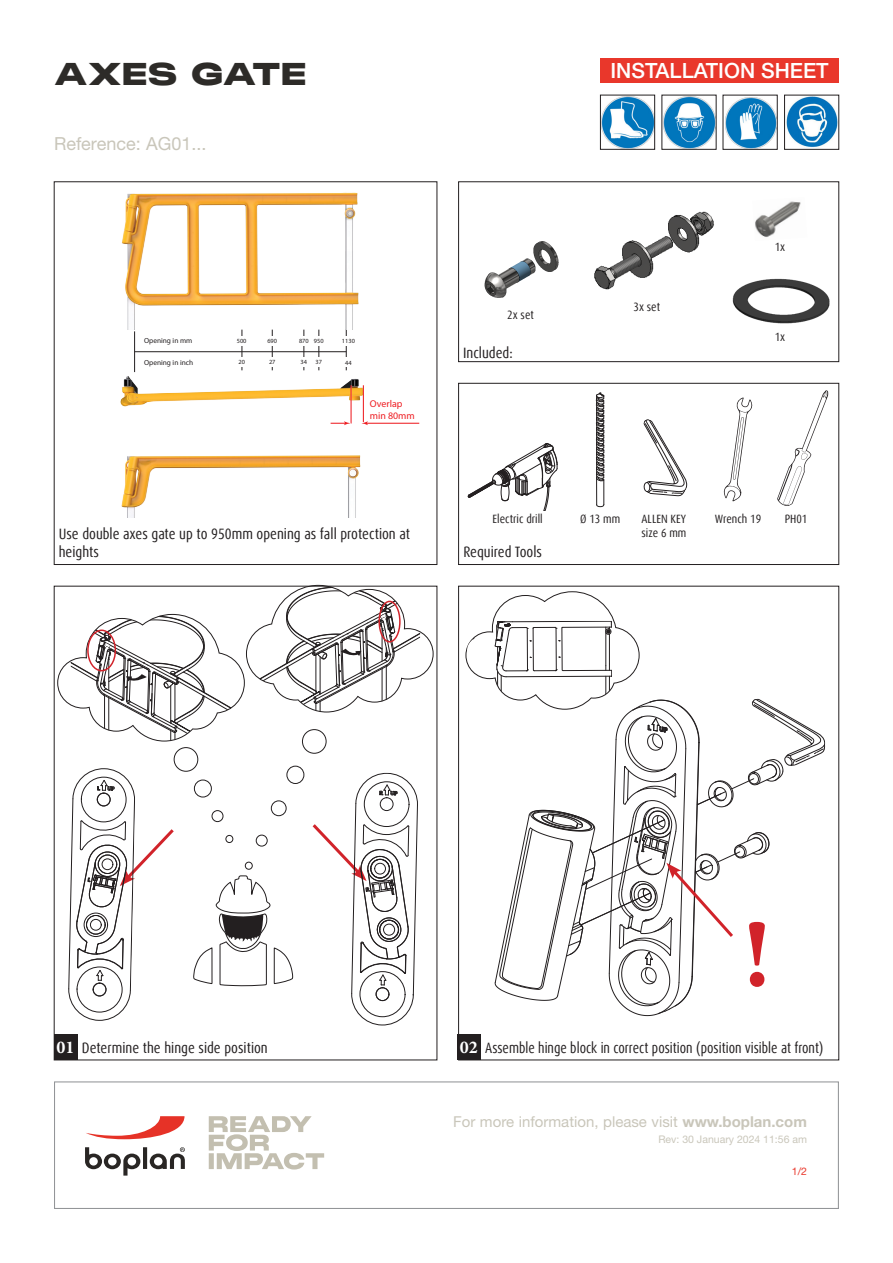
<style>
.page{position:relative;width:893px;height:1263px;background:#fff}
.page>*{position:absolute;margin:0;border:0;box-sizing:border-box;transform-origin:0 0}
.t1{font:700 96px "Minion Pro";color:#d1232a}
._01_titel{font:900 30.75px "PP Monument Extended";letter-spacing:-.025em;color:#2d2b28}
.t2{font:500 21px "Helvetica Neue LT Pro";color:#fff}
._02_baseline{font:18px "Helvetica Neue LT Pro";color:#c9c6ba}
.t3{font:700 18px "Minion Pro";color:#fff}
.t4{font:condensed 15px/18px "Dax Offc";color:#231f20}
.t5{font:condensed 15px "Dax Offc";color:#231f20;scale:.94 1}
.t6{font:15px "Helvetica Neue LT Pro";color:#c9c6ba}
.t7{font:condensed 12px "Dax Offc";color:#231f20}
.t8{font:10.5px "Helvetica Neue LT Pro";color:#c9c6ba}
.t9{font:10.5px "Helvetica Neue LT Pro";color:#e9372b}
.t10{font:9.9px/11.9px "Myriad Pro";color:#ee1e23}
.t11{font:7.35px "Myriad Pro";color:#231f20}
.t12{font:6.3px "Myriad Pro";color:#231f20}
.s1{font-weight:700}
</style>
<div class="page">
<div style="left:600px;top:58px;width:239px;height:24px;background:#e9372b"></div>
<img style="left:786px;top:97px;width:51px;height:50px">
<div style="left:784px;top:95px;width:55px;height:55px;border:1px solid #231f20"></div>
<img style="left:725px;top:97px;width:50px;height:51px">
<img style="left:664px;top:97px;width:50px;height:50px">
<img style="left:602px;top:97px;width:51px;height:50px">
<div style="left:600px;top:95px;width:55px;height:54px;border:1px solid #231f20"></div>
<div style="left:54px;top:1081px;width:785px;height:128px;border:1px solid #939598"></div>
<svg style="left:86px;top:1116px;width:98px;height:23px"></svg>
<svg style="left:85px;top:1147px;width:100px;height:28px"></svg>
<svg style="left:209px;top:1116px;width:115px;height:53px"></svg>
<div style="left:458px;top:182px;width:381px;height:180px;border:1px solid #231f20"></div>
<div style="left:458px;top:383px;width:381px;height:182px;border:1px solid #231f20"></div>
<div style="left:54px;top:1034px;width:23px;height:26px;background:#231f20"></div>
<div style="left:457px;top:1034px;width:23px;height:26px;background:#231f20"></div>
<img style="left:55px;top:353px;width:381px;height:212px">
<hr style="left:135px;top:351px;width:211px;height:1px;background:#231f20">
<hr style="left:134px;top:331px;width:1px;height:41px;background:#231f20">
<hr style="left:346px;top:330px;width:1px;height:40px;background:#231f20">
<hr style="left:318px;top:330px;width:1px;height:40px;background:#231f20">
<hr style="left:303px;top:330px;width:1px;height:40px;background:#231f20">
<hr style="left:272px;top:330px;width:1px;height:40px;background:#231f20">
<hr style="left:242px;top:330px;width:1px;height:40px;background:#231f20">
<div style="left:205px;top:358px;width:156px;height:9px;background:#fff"></div>
<div style="left:205px;top:336px;width:156px;height:10px;background:#fff"></div>
<hr style="left:351px;top:385px;width:1px;height:38px;background:#ee1e23">
<hr style="left:363px;top:385px;width:1px;height:37px;background:#ee1e23">
<hr style="left:366px;top:423px;width:53px;height:1px;background:#ee1e23">
<svg style="left:361px;top:421px;width:7px;height:4px"></svg>
<svg style="left:331px;top:421px;width:19px;height:4px"></svg>
<img style="left:108px;top:429px;width:260px;height:88px">
<img style="left:108px;top:182px;width:267px;height:148px">
<svg style="left:644px;top:419px;width:43px;height:77px"></svg>
<svg style="left:777px;top:389px;width:63px;height:120px"></svg>
<svg style="left:193px;top:875px;width:100px;height:111px"></svg>
<div style="left:212px;top:810px;width:11px;height:12px;border:1px solid #231f20;border-radius:50%"></div>
<div style="left:225px;top:835px;width:8px;height:8px;border:1px solid #231f20;border-radius:50%"></div>
<div style="left:194px;top:780px;width:18px;height:17px;border:1px solid #231f20;border-radius:50%"></div>
<div style="left:174px;top:747px;width:24px;height:25px;border:1px solid #231f20;border-radius:50%"></div>
<svg style="left:465px;top:591px;width:361px;height:425px"></svg>
<img style="left:484px;top:241px;width:75px;height:57px">
<img style="left:733px;top:278px;width:97px;height:46px">
<img style="left:594px;top:211px;width:120px;height:79px">
<img style="left:755px;top:201px;width:46px;height:36px">
<div style="left:256px;top:835px;width:12px;height:11px;border:1px solid #231f20;border-radius:50%"></div>
<div style="left:245px;top:862px;width:8px;height:8px;border:1px solid #231f20;border-radius:50%"></div>
<div style="left:271px;top:800px;width:16px;height:16px;border:1px solid #231f20;border-radius:50%"></div>
<div style="left:302px;top:729px;width:24px;height:25px;border:1px solid #231f20;border-radius:50%"></div>
<div style="left:287px;top:766px;width:17px;height:18px;border:1px solid #231f20;border-radius:50%"></div>
<svg style="left:68px;top:768px;width:106px;height:253px"></svg>
<svg style="left:312px;top:773px;width:106px;height:252px"></svg>
<svg style="left:57px;top:585px;width:377px;height:157px"></svg>
<svg style="left:596px;top:393px;width:9px;height:114px"></svg>
<svg style="left:724px;top:397px;width:28px;height:104px"></svg>
<svg style="left:468px;top:443px;width:90px;height:67px"></svg>
<p class="_01_titel" style="left:53px;top:52px;width:255px">AXES GATE</p>
<p class="_02_baseline" style="left:54px;top:132px;width:154px">Reference: AG01...</p>
<p class="t11" style="left:144px;top:336px;width:50px">Opening in mm</p>
<p class="t11" style="left:144px;top:358px;width:51px">Opening in inch</p>
<p class="t12" style="left:299px;top:337px;width:11px">870</p>
<p class="t12" style="left:237px;top:337px;width:11px">500</p>
<p class="t12" style="left:267px;top:337px;width:11px">690</p>
<p class="t12" style="left:314px;top:337px;width:11px">950</p>
<p class="t12" style="left:342px;top:337px;width:14px">1130</p>
<p class="t12" style="left:238px;top:358px;width:8px">20</p>
<p class="t12" style="left:301px;top:358px;width:8px">34</p>
<p class="t12" style="left:269px;top:358px;width:8px">27</p>
<p class="t12" style="left:316px;top:358px;width:8px">37</p>
<p class="t12" style="left:345px;top:359px;width:8px">44</p>
<p class="t10" style="left:370px;top:397px;width:46px">Overlap min 80mm</p>
<p class="t4" style="left:59px;top:525px;width:353px">Use double axes gate up to 950mm opening as fall protection at heights</p>
<h3 class="t2" style="left:610px;top:57px;width:220px">INSTALLATION SHEET</h3>
<p class="t7" style="left:507px;top:307px;width:28px">2x set</p>
<p class="t4" style="left:463px;top:343px;width:51px">Included:</p>
<p class="t7" style="left:633px;top:299px;width:28px">3x set</p>
<p class="t7" style="left:775px;top:239px;width:12px">1x</p>
<p class="t7" style="left:775px;top:329px;width:12px">1x</p>
<p class="t7" style="left:493px;top:511px;width:52px">Electric drill</p>
<p class="t7" style="left:580px;top:512px;width:42px">Ø 13 mm</p>
<p class="t7" style="left:715px;top:512px;width:48px">Wrench 19</p>
<p class="t7" style="left:641px;top:511px;width:46px">ALLEN KEY</p>
<p class="t7" style="left:785px;top:512px;width:24px">PH01</p>
<p class="t7" style="left:641px;top:525px;width:46px">size 6 mm</p>
<p class="t4" style="left:463px;top:543px;width:80px">Required Tools</p>
<p class="t1" style="left:743px;top:887px;width:29px">!</p>
<p class="t3" style="left:57px;top:1034px;width:19px">01</p>
<p class="t4" style="left:82px;top:1039px;width:187px">Determine the hinge side position</p>
<p class="t3" style="left:460px;top:1034px;width:19px">02</p>
<p class="t5" style="left:485px;top:1038px;width:361px">Assemble hinge block in correct position (position visible at front)</p>
<p class="t6" style="left:453px;top:1112px;width:355px">For more information, please visit <span class="s1">www.boplan.com</span></p>
<p class="t8" style="left:658px;top:1132px;width:150px">Rev: 30 January 2024 11:56 am</p>
<p class="t9" style="left:792px;top:1165px;width:17px">1/2</p>
</div>
